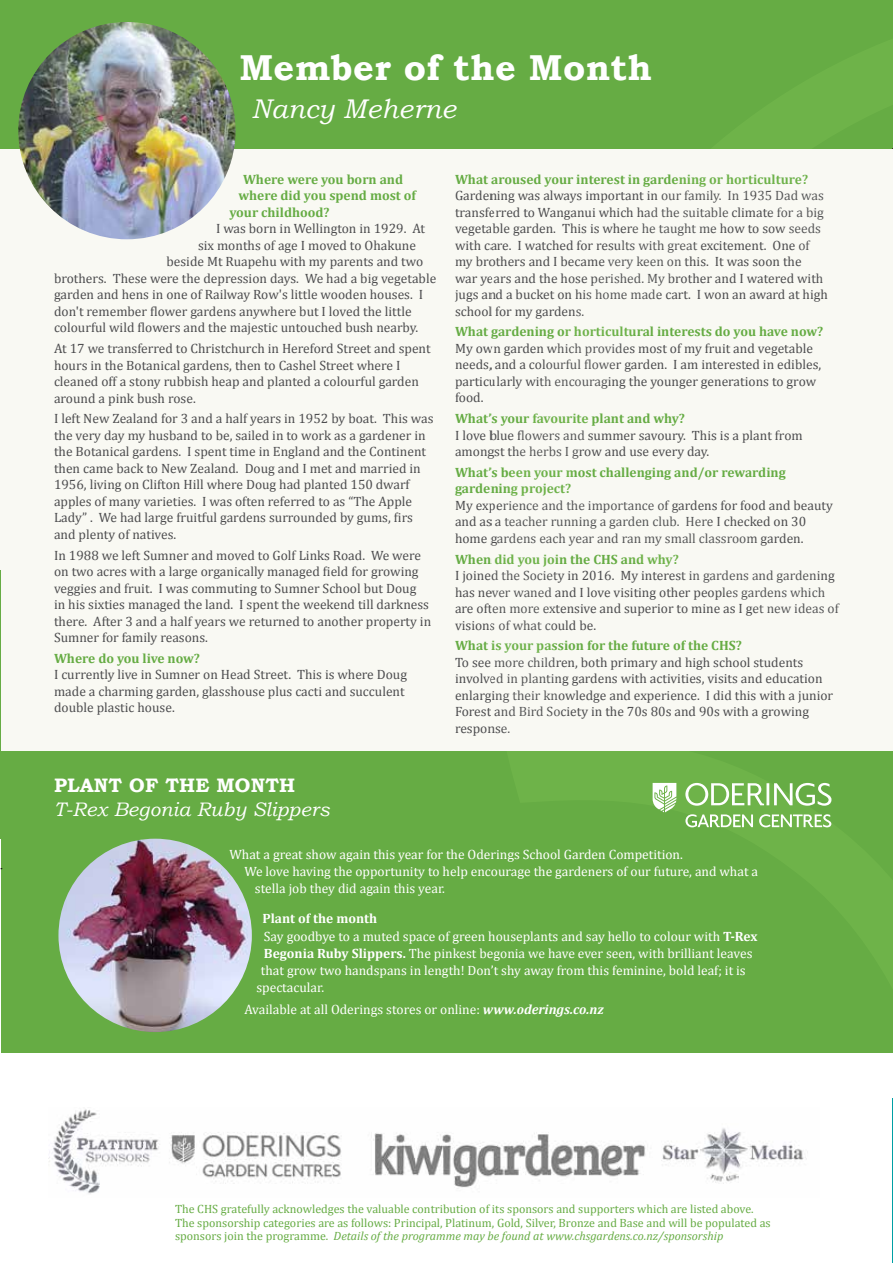
<style>
.page{position:relative;width:893px;height:1263px;background:#fff}
.page>*{position:absolute;margin:0;border:0;box-sizing:border-box;transform-origin:0 0}
.t1{font:700 36px "Bookman Old Style";letter-spacing:.01em;color:#fff}
.t2{font:italic 27px "Bookman Old Style";letter-spacing:.01em;color:#fff}
.t3{font:italic 19.5px "Bookman Old Style";letter-spacing:.01em;color:#fff}
.t4{font:700 19.5px "Bookman Old Style";letter-spacing:.01em;color:#fff}
.t5{font:13.5px/16.5px "Cambria";color:#4d4d4f}
.t6{font:13.5px "Cambria";color:#fff}
.t7{font:700 13.5px/16.5px "Cambria";color:#66ac44}
.t8{font:700 13.5px "Cambria";color:#fff}
.t9{font:12px/13.8px "Cambria";color:#66ac44}
.s1{font-weight:700}
.s2{font-weight:700;font-style:italic}
.s3{font-style:italic}
</style>
<div class="page">
<div style="left:0;top:0;width:893px;height:149px;background:#66ac44"></div>
<div style="left:1px;top:750px;width:892px;height:302px;background:#66ac44"></div>
<div style="left:0;top:149px;width:893px;height:601px;background:#f9f9f3"></div>
<img style="left:48px;top:1109px;width:760px;height:85px">
<hr style="left:0;top:570px;width:1px;height:269px;background:#66ac44">
<img style="left:18px;top:22px;width:218px;height:217px;border-radius:109px">
<img style="left:58px;top:839px;width:194px;height:193px;border-radius:97px">
<svg style="left:685px;top:783px;width:146px;height:23px"></svg>
<svg style="left:653px;top:783px;width:23px;height:29px"></svg>
<svg style="left:685px;top:814px;width:68px;height:13px"></svg>
<svg style="left:759px;top:814px;width:72px;height:13px"></svg>
<hr style="left:892px;top:1098px;width:1px;height:165px;background:#00a0a5">
<h1 class="t1" style="left:239px;top:42px;width:414px">Member of the Month</h1>
<h2 class="t2" style="left:251px;top:90px;width:206px">Nancy Meherne</h2>
<p class="t7" style="left:243px;top:171px;width:162px">Where were you born and</p>
<p class="t7" style="left:239px;top:187px;width:179px">where did you spend most of</p>
<p class="t7" style="left:229px;top:204px;width:102px">your childhood?</p>
<p class="t5" style="left:216px;top:220px;width:211px">I was born in Wellington in 1929. At</p>
<p class="t5" style="left:198px;top:237px;width:219px">six months of age I moved to Ohakune</p>
<p class="t5" style="left:167px;top:253px;width:258px">beside Mt Ruapehu with my parents and two</p>
<p class="t5" style="left:54px;top:270px;width:384px">brothers. These were the depression days. We had a big vegetable</p>
<p class="t5" style="left:54px;top:286px;width:371px">garden and hens in one of Railway Row's little wooden houses. I</p>
<p class="t5" style="left:54px;top:303px;width:359px">don't remember flower gardens anywhere but I loved the little</p>
<p class="t5" style="left:54px;top:319px;width:366px">colourful wild flowers and the majestic untouched bush nearby.</p>
<p class="t5" style="left:54px;top:340px;width:378px">At 17 we transferred to Christchurch in Hereford Street and spent hours in the Botanical gardens, then to Cashel Street where I cleaned off a stony rubbish heap and planted a colourful garden around a pink bush rose.</p>
<p class="t5" style="left:54px;top:410px;width:381px">I left New Zealand for 3 and a half years in 1952 by boat. This was the very day my husband to be, sailed in to work as a gardener in the Botanical gardens. I spent time in England and the Continent then came back to New Zealand. Doug and I met and married in 1956, living on Clifton Hill where Doug had planted 150 dwarf apples of many varieties. I was often referred to as “The Apple Lady” . We had large fruitful gardens surrounded by gums, firs and plenty of natives.</p>
<p class="t5" style="left:54px;top:547px;width:379px">In 1988 we left Sumner and moved to Golf Links Road. We were on two acres with a large organically managed field for growing veggies and fruit. I was commuting to Sumner School but Doug<br>in his sixties managed the land. I spent the weekend till darkness there. After 3 and a half years we returned to another property in Sumner for family reasons.</p>
<p class="t7" style="left:54px;top:650px;width:147px">Where do you live now?</p>
<p class="t5" style="left:54px;top:666px;width:355px">I currently live in Sumner on Head Street. This is where Doug made a charming garden, glasshouse plus cacti and succulent double plastic house.</p>
<h3 class="t4" style="left:54px;top:771px;width:243px">PLANT OF THE MONTH</h3>
<h3 class="t3" style="left:54px;top:796px;width:277px">T-Rex Begonia Ruby Slippers</h3>
<p class="t7" style="left:455px;top:170px;width:355px">What aroused your interest in gardening or horticulture?</p>
<p class="t5" style="left:455px;top:187px;width:374px">Gardening was always important in our family. In 1935 Dad was transferred to Wanganui which had the suitable climate for a big vegetable garden. This is where he taught me how to sow seeds with care. I watched for results with great excitement. One of my brothers and I became very keen on this. It was soon the<br>war years and the hose perished. My brother and I watered with jugs and a bucket on his home made cart. I won an award at high school for my gardens.</p>
<p class="t7" style="left:455px;top:323px;width:370px">What gardening or horticultural interests do you have now?</p>
<p class="t5" style="left:455px;top:340px;width:368px">My own garden which provides most of my fruit and vegetable needs, and a colourful flower garden. I am interested in edibles, particularly with encouraging the younger generations to grow food.</p>
<p class="t7" style="left:455px;top:410px;width:231px">What’s your favourite plant and why?</p>
<p class="t5" style="left:455px;top:427px;width:349px">I love blue flowers and summer savoury. This is a plant from amongst the herbs I grow and use every day.</p>
<p class="t7" style="left:455px;top:464px;width:332px">What’s been your most challenging and/or rewarding gardening project?</p>
<p class="t5" style="left:455px;top:497px;width:379px">My experience and the importance of gardens for food and beauty and as a teacher running a garden club. Here I checked on 30 home gardens each year and ran my small classroom garden.</p>
<p class="t7" style="left:455px;top:550px;width:225px">When did you join the CHS and why?</p>
<p class="t5" style="left:455px;top:567px;width:385px">I joined the Society in 2016. My interest in gardens and gardening has never waned and I love visiting other peoples gardens which are often more extensive and superior to mine as I get new ideas of visions of what could be.</p>
<p class="t7" style="left:455px;top:637px;width:288px">What is your passion for the future of the CHS?</p>
<p class="t5" style="left:455px;top:654px;width:380px">To see more children, both primary and high school students involved in planting gardens with activities, visits and education enlarging their knowledge and experience. I did this with a junior Forest and Bird Society in the 70s 80s and 90s with a growing response.</p>
<p class="t6" style="left:229px;top:846px;width:455px">What a great show again this year for the Oderings School Garden Competition.</p>
<p class="t6" style="left:244px;top:863px;width:515px">We love having the opportunity to help encourage the gardeners of our future, and what a</p>
<p class="t6" style="left:255px;top:881px;width:192px">stella job they did again this year.</p>
<p class="t8" style="left:262px;top:910px;width:116px">Plant of the month</p>
<p class="t6" style="left:264px;top:928px;width:495px">Say goodbye to a muted space of green houseplants and say hello to colour with <span class="s1">T-Rex</span></p>
<p class="t6" style="left:264px;top:945px;width:490px"><span class="s1">Begonia Ruby Slippers.</span> The pinkest begonia we have ever seen, with brilliant leaves</p>
<p class="t6" style="left:261px;top:962px;width:486px">that grow two handspans in length! Don’t shy away from this feminine, bold leaf; it is</p>
<p class="t6" style="left:256px;top:980px;width:69px">spectacular.</p>
<p class="t6" style="left:244px;top:1001px;width:361px">Available at all Oderings stores or online: <span class="s2">www.oderings.co.nz</span></p>
<p class="t9" style="left:175px;top:1202px;width:597px">The CHS gratefully acknowledges the valuable contribution of its sponsors and supporters which are listed above.<br>The sponsorship categories are as follows: Principal, Platinum, Gold, Silver, Bronze and Base and will be populated as sponsors join the programme. <span class="s3">Details of the programme may be found at www.chsgardens.co.nz/sponsorship</span></p>
</div>
